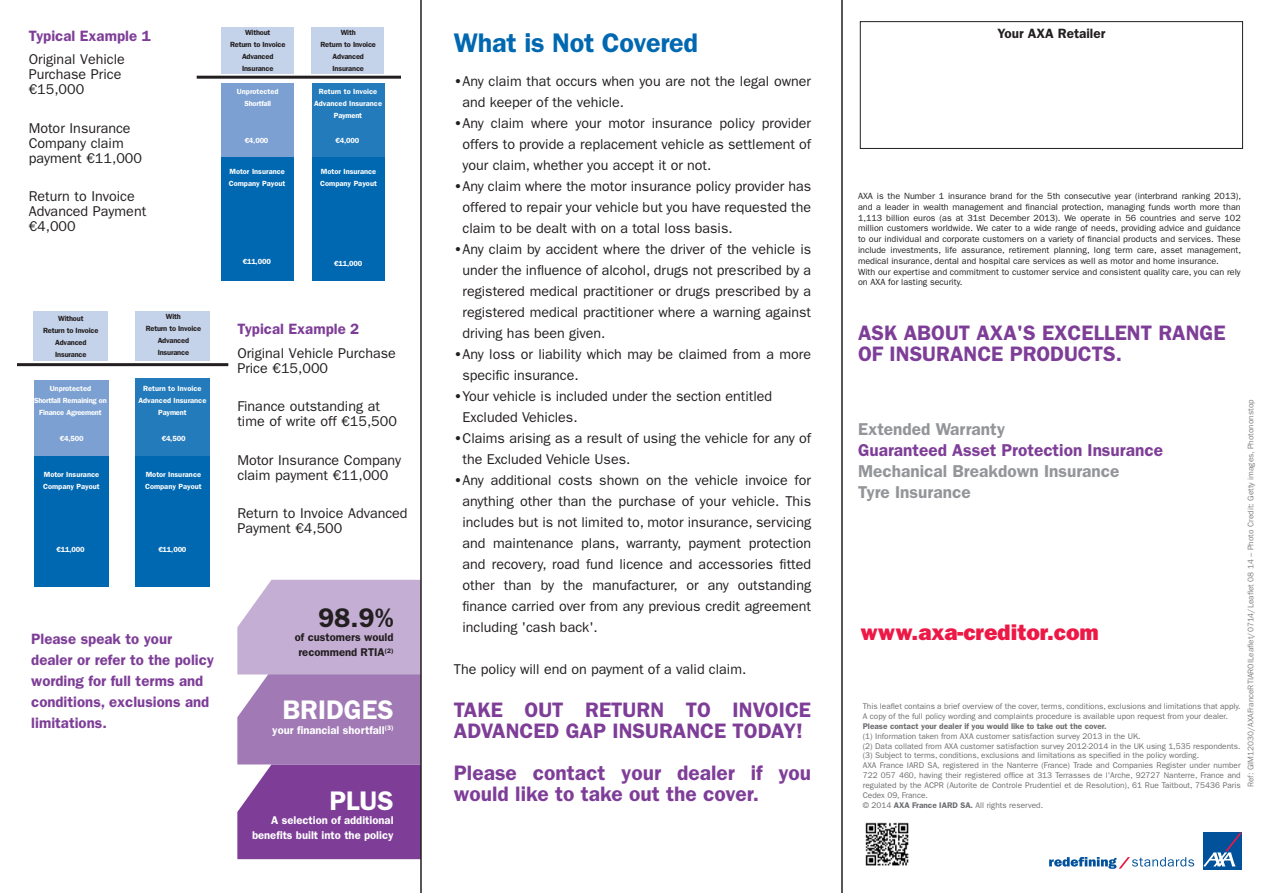
<style>
.page{position:relative;width:1263px;height:893px;background:#fff}
.page>*{position:absolute;margin:0;border:0;box-sizing:border-box;transform-origin:0 0}
.t1{font:600 27px "ITC Franklin Gothic Std";letter-spacing:-.01em;color:#0068b1}
.t2{font:600 27px "ITC Franklin Gothic Std";color:#fff}
.t3{font:600 27px "ITC Franklin Gothic Std";color:#231f20}
.t4{font:22.5px "ITC Franklin Gothic Std Hvy";color:#ed1845}
.t5{font:600 21px/21px "ITC Franklin Gothic Std";color:#7e3e98}
.t6{font:600 17.25px/20.7px "ITC Franklin Gothic Std";color:#939598}
.t7{font:600 15px/21px "ITC Franklin Gothic Std";color:#7e3e98}
.t8{font:14.25px/21px "ITC Franklin Gothic Std";color:#231f20}
.t9{font:600 13.5px "ITC Franklin Gothic Std";color:#231f20}
.t10{font:600 11.25px/14.2px "ITC Franklin Gothic Std";color:#fff;text-align:right}
.t11{font:600 11.25px/14.9px "ITC Franklin Gothic Std";color:#231f20;text-align:center}
.t12{font:9px/10.8px "ITC Franklin Gothic Std";color:#231f20}
.t13{font:8.25px/9.9px "ITC Franklin Gothic Std";color:#6c6d70}
.t14{font:8.25px "ITC Franklin Gothic Std";color:#808285}
.t15{font:600 7.5px/12px "ITC Franklin Gothic Std";color:#fff}
.t16{font:600 7.5px/12px "ITC Franklin Gothic Std";letter-spacing:-.025em;color:#231f20;text-align:center}
.t17{font:600 7.5px/12px "ITC Franklin Gothic Std";letter-spacing:-.025em;color:#fff;text-align:center}
.s1{font-weight:600}
.s2{color:#7e3e98}
</style>
<div class="page">
<svg style="left:237px;top:580px;width:183px;height:279px;background:#a57eb9"></svg>
<div style="left:222px;top:157px;width:72px;height:123px;background:#0068b1"></div>
<div style="left:312px;top:157px;width:72px;height:123px;background:#0068b1"></div>
<hr style="left:197px;top:76px;width:204px;height:3px;background:#231f20">
<div style="left:222px;top:27px;width:72px;height:47px;background:#c5d3ea"></div>
<div style="left:311px;top:27px;width:72px;height:46px;background:#c5d3ea"></div>
<div style="left:312px;top:83px;width:72px;height:74px;background:#247bbc"></div>
<div style="left:222px;top:83px;width:72px;height:74px;background:#7ba0d1"></div>
<div style="left:33px;top:311px;width:75px;height:49px;background:#c5d3ea"></div>
<div style="left:136px;top:311px;width:74px;height:49px;background:#c5d3ea"></div>
<div style="left:34px;top:380px;width:75px;height:78px;background:#7ba0d1"></div>
<div style="left:136px;top:378px;width:74px;height:78px;background:#247bbc"></div>
<hr style="left:17px;top:363px;width:211px;height:3px;background:#231f20">
<div style="left:34px;top:456px;width:75px;height:131px;background:#0068b1"></div>
<div style="left:136px;top:456px;width:74px;height:131px;background:#0068b1"></div>
<div style="left:860px;top:21px;width:383px;height:128px;border:1px solid #231f20"></div>
<img style="left:865px;top:822px;width:44px;height:44px">
<div style="left:1204px;top:833px;width:38px;height:37px;background:#01519b"></div>
<svg style="left:1204px;top:833px;width:38px;height:33px"></svg>
<svg style="left:1049px;top:857px;width:145px;height:12px"></svg>
<hr style="left:420px;top:0;width:2px;height:893px;background:#231f20">
<hr style="left:841px;top:0;width:2px;height:893px;background:#231f20">
<p class="t7" style="left:29px;top:25px;width:123px">Typical Example 1</p>
<p class="t8" style="left:29px;top:52px;width:98px;line-height:15px">Original Vehicle<br>Purchase Price €15,000</p>
<p class="t8" style="left:29px;top:120px;width:115px;line-height:15px">Motor Insurance<br>Company claim payment €11,000</p>
<p class="t8" style="left:29px;top:189px;width:119px;line-height:15px">Return to Invoice<br>Advanced Payment €4,000</p>
<p class="t16" style="left:43px;top:312px;width:57px">Without<br>Return to Invoice<br>Advanced<br>Insurance</p>
<p class="t16" style="left:146px;top:310px;width:57px">With<br>Return to Invoice<br>Advanced<br>Insurance</p>
<p class="t17" style="left:34px;top:382px;width:74px">Unprotected<br>Shortfall Remaining on<br>Finance Agreement</p>
<p class="t15" style="left:138px;top:382px;width:70px;text-align:center">Return to Invoice<br>Advanced Insurance<br>Payment</p>
<p class="t15" style="left:60px;top:433px;width:25px">€4,500</p>
<p class="t15" style="left:162px;top:433px;width:25px">€4,500</p>
<p class="t15" style="left:43px;top:469px;width:58px">Motor Insurance<br>Company Payout</p>
<p class="t15" style="left:145px;top:469px;width:58px">Motor Insurance<br>Company Payout</p>
<p class="t15" style="left:57px;top:543px;width:30px">€11,000</p>
<p class="t15" style="left:158px;top:543px;width:30px">€11,000</p>
<p class="t16" style="left:230px;top:26px;width:57px">Without<br>Return to Invoice<br>Advanced<br>Insurance</p>
<p class="t16" style="left:321px;top:26px;width:57px">With<br>Return to Invoice<br>Advanced<br>Insurance</p>
<p class="t15" style="left:237px;top:86px;width:43px;text-align:center">Unprotected<br>Shortfall</p>
<p class="t15" style="left:314px;top:86px;width:70px;text-align:center">Return to Invoice<br>Advanced Insurance<br>Payment</p>
<p class="t15" style="left:245px;top:135px;width:25px">€4,000</p>
<p class="t15" style="left:336px;top:134px;width:25px">€4,000</p>
<p class="t15" style="left:229px;top:166px;width:58px">Motor Insurance<br>Company Payout</p>
<p class="t15" style="left:320px;top:166px;width:58px">Motor Insurance<br>Company Payout</p>
<p class="t15" style="left:243px;top:256px;width:30px">€11,000</p>
<p class="t15" style="left:334px;top:258px;width:30px">€11,000</p>
<p class="t7" style="left:237px;top:319px;width:123px">Typical Example 2</p>
<p class="t8" style="left:237px;top:346px;width:160px;line-height:15px">Original Vehicle Purchase<br>Price €15,000</p>
<p class="t8" style="left:237px;top:399px;width:161px;line-height:15px">Finance outstanding at time of write off €15,500</p>
<p class="t8" style="left:237px;top:453px;width:165px;line-height:15px">Motor Insurance Company claim payment €11,000</p>
<p class="t8" style="left:237px;top:506px;width:172px;line-height:15px">Return to Invoice Advanced<br>Payment €4,500</p>
<p class="t7" style="left:31px;top:628px;width:184px">Please speak to your dealer or refer to the policy wording for full terms and conditions, exclusions and limitations.</p>
<p class="t3" style="left:318px;top:601px;width:77px">98.9%</p>
<p class="t11" style="left:295px;top:630px;width:100px">of customers would recommend RTIA<sup>(2)</sup></p>
<p class="t2" style="left:282px;top:694px;width:113px">BRIDGES</p>
<p class="t10" style="left:272px;top:722px;width:123px">your financial shortfall<sup>(3)</sup></p>
<p class="t2" style="left:329px;top:785px;width:66px">PLUS</p>
<p class="t10" style="left:252px;top:813px;width:143px">A selection of additional benefits built into the policy</p>
<p class="t1" style="left:454px;top:27px;width:246px">What is Not Covered</p>
<p class="t8" style="left:462px;top:71px;width:350px;text-indent:-9px"><span class="s1">•</span>Any claim that occurs when you are not the legal owner and keeper of the vehicle.</p>
<p class="t8" style="left:462px;top:113px;width:350px;text-align:justify;text-indent:-9px"><span class="s1">•</span>Any claim where your motor insurance policy provider offers to provide a replacement vehicle as settlement of your claim, whether you accept it or not.</p>
<p class="t8" style="left:462px;top:176px;width:350px;text-align:justify;text-indent:-9px"><span class="s1">•</span>Any claim where the motor insurance policy provider has offered to repair your vehicle but you have requested the claim to be dealt with on a total loss basis.</p>
<p class="t8" style="left:462px;top:239px;width:350px;text-align:justify;text-indent:-9px"><span class="s1">•</span>Any claim by accident where the driver of the vehicle is under the influence of alcohol, drugs not prescribed by a registered medical practitioner or drugs prescribed by a registered medical practitioner where a warning against driving has been given.</p>
<p class="t8" style="left:462px;top:344px;width:350px;text-indent:-9px"><span class="s1">•</span>Any loss or liability which may be claimed from a more specific insurance.</p>
<p class="t8" style="left:462px;top:386px;width:311px;text-indent:-9px"><span class="s1">•</span> Your vehicle is included under the section entitled<br>Excluded Vehicles.</p>
<p class="t8" style="left:462px;top:428px;width:350px;text-indent:-9px"><span class="s1">•</span>Claims arising as a result of using the vehicle for any of the Excluded Vehicle Uses.</p>
<p class="t8" style="left:462px;top:470px;width:350px;text-align:justify;text-indent:-9px"><span class="s1">•</span>Any additional costs shown on the vehicle invoice for anything other than the purchase of your vehicle. This includes but is not limited to, motor insurance, servicing and maintenance plans, warranty, payment protection and recovery, road fund licence and accessories fitted other than by the manufacturer, or any outstanding finance carried over from any previous credit agreement including 'cash back'.</p>
<p class="t8" style="left:454px;top:659px;width:294px">The policy will end on payment of a valid claim.</p>
<p class="t5" style="left:454px;top:699px;width:359px">TAKE OUT RETURN TO INVOICE<br>ADVANCED GAP INSURANCE TODAY!</p>
<p class="t5" style="left:454px;top:762px;width:359px">Please contact your dealer if you would like to take out the cover.</p>
<p class="t9" style="left:997px;top:25px;width:109px">Your AXA Retailer</p>
<p class="t12" style="left:858px;top:191px;width:385px">AXA is the Number 1 insurance brand for the 5th consecutive year (interbrand ranking 2013), and a leader in wealth management and financial protection, managing funds worth more than 1,113 billion euros (as at 31st December 2013). We operate in 56 countries and serve 102 million customers worldwide. We cater to a wide range of needs, providing advice and guidance to our individual and corporate customers on a variety of financial products and services. These include investments, life assurance, retirement planning, long term care, asset management, medical insurance, dental and hospital care services as well as motor and home insurance.<br>With our expertise and commitment to customer service and consistent quality care, you can rely on AXA for lasting security.</p>
<p class="t5" style="left:858px;top:322px;width:369px">ASK ABOUT AXA'S EXCELLENT RANGE<br>OF INSURANCE PRODUCTS.</p>
<p class="t14" style="left:1246px;top:787px;width:389px;rotate:-90deg">Ref: GIM12030/AXAFranceRTIAROILeaflet/0714/Leaflet 08 14 – Photo Credit: Getty images, Photononstop</p>
<p class="t6" style="left:858px;top:419px;width:306px">Extended Warranty<br><span class="s2">Guaranteed Asset Protection Insurance<br></span>Mechanical Breakdown Insurance<br>Tyre Insurance</p>
<p class="t4" style="left:860px;top:619px;width:240px">www.axa-creditor.com</p>
<p class="t13" style="left:863px;top:701px;width:379px">This leaflet contains a brief overview of the cover, terms, conditions, exclusions and limitations that apply.<br>A copy of the full policy wording and complaints procedure is available upon request from your dealer.<br><span class="s1">Please contact your dealer if you would like to take out the cover.<br></span>(1) Information taken from AXA customer satisfaction survey 2013 in the UK.<br>(2) Data collated from AXA customer satisfaction survey 2012-2014 in the UK using 1,535 respondents. (3) Subject to terms, conditions, exclusions and limitations as specified in the policy wording.<br>AXA France IARD SA, registered in the Nanterre (France) Trade and Companies Register under number 722 057 460, having their registered office at 313 Terrasses de l'Arche, 92727 Nanterre, France and regulated by the ACPR (Autorite de Controle Prudentiel et de Resolution), 61 Rue Taitbout, 75436 Paris Cedex 09, France.<br>© 2014 <span class="s1">AXA France IARD SA.</span> All rights reserved.</p>
</div>
